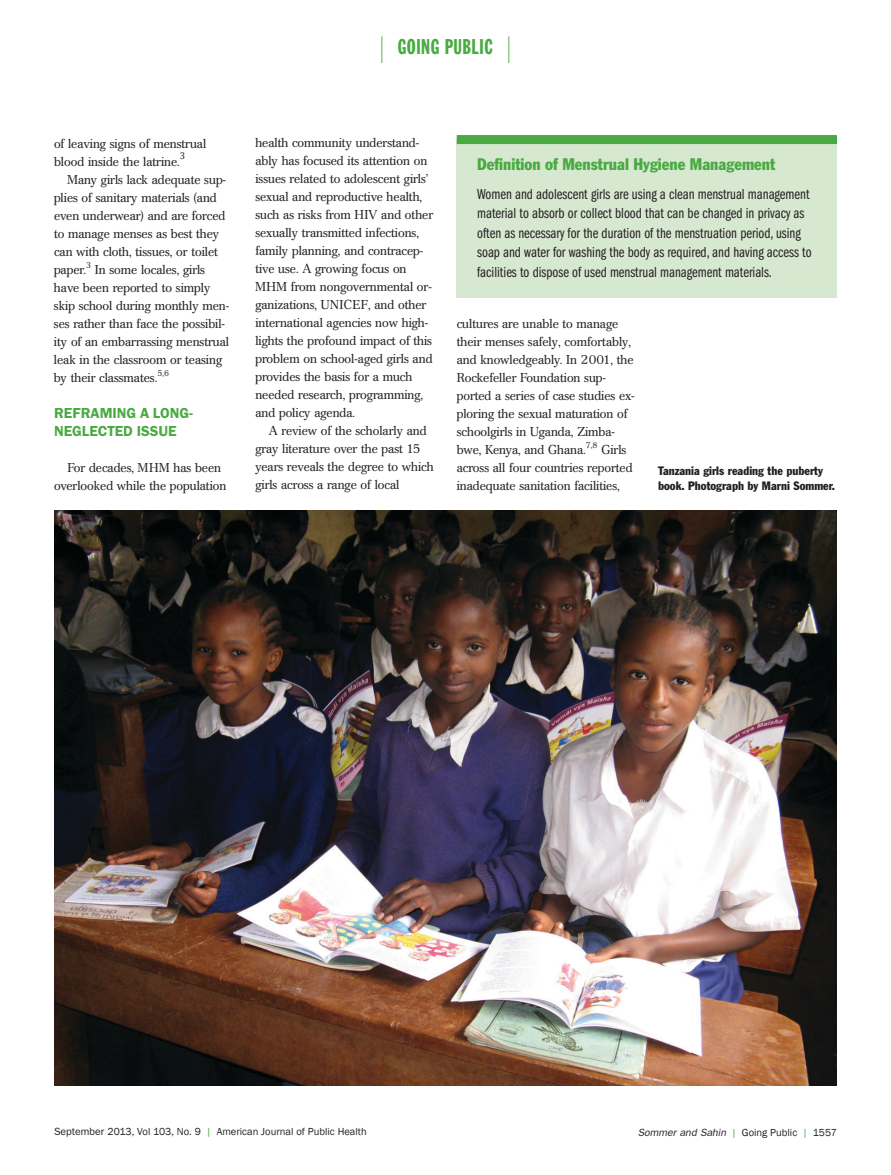
<style>
.page{position:relative;width:891px;height:1175px;background:#fff}
.page>*{position:absolute;margin:0;border:0;box-sizing:border-box;transform-origin:0 0}
.t1{font:21px "Franklin Gothic Extra Cond";letter-spacing:.025em;color:#4aaa42}
.t2{font:condensed 16.5px "Franklin Gothic";color:#4aaa42}
.t3{font:15px/19.5px "Franklin Gothic Book Cmpr";color:#231f20}
.t4{font:600 15px/18px "Franklin Gothic";color:#4aaa42}
.t5{font:12.75px/18px "Cremona";color:#231f20}
.t6{font:condensed 12px/15px "Franklin Gothic";color:#231f20}
.t7{font:10.5px "Franklin Gothic";color:#231f20}
.t8{font:9.75px "Cambria";color:#231f20}
.t9{font:8.25px "Cremona";color:#231f20}
.s1{font-family:"ITC Franklin Gothic Std"}
.s2{color:#4aaa42}
.s3{font-style:italic}
</style>
<div class="page">
<img style="left:54px;top:510px;width:783px;height:575px">
<div style="left:457px;top:140px;width:380px;height:158px;background:#d7e8d1"></div>
<div style="left:457px;top:135px;width:380px;height:9px;background:#4aaa42"></div>
<h1 class="t1" style="left:377px;top:39px;width:138px">⏐ GOING PUBLIC ⏐</h1>
<p class="t5" style="left:54px;top:136px;width:154px">of leaving signs of menstrual blood inside the latrine.</p>
<p class="t8" style="left:180px;top:150px;width:7px">3</p>
<p class="t5" style="left:54px;top:172px;width:174px;text-indent:13px">Many girls lack adequate sup&shy;plies of sanitary materials (and even underwear) and are forced to manage menses as best they can with cloth, tissues, or toilet paper.</p>
<p class="t9" style="left:86px;top:262px;width:7px">3</p>
<p class="t5" style="left:54px;top:262px;width:177px;text-indent:41px">In some locales, girls have been reported to simply skip school during monthly men&shy;ses rather than face the possibil&shy;ity of an embarrassing menstrual leak in the classroom or teasing by their classmates.</p>
<p class="t9" style="left:157px;top:370px;width:13px">5,6</p>
<p class="t4" style="left:54px;top:405px;width:141px">REFRAMING A LONG-<br>NEGLECTED ISSUE</p>
<p class="t5" style="left:54px;top:460px;width:174px;text-indent:13px">For decades, MHM has been overlooked while the population</p>
<p class="t5" style="left:255px;top:135px;width:179px">health community understand&shy;ably has focused its attention on issues related to adolescent girls’ sexual and reproductive health, such as risks from HIV and other sexually transmitted infections, family planning, and contracep&shy;tive use. A growing focus on<br>MHM from nongovernmental or&shy;ganizations, UNICEF, and other international agencies now high&shy;lights the profound impact of this problem on school-aged girls and provides the basis for a much needed research, programming, and policy agenda.</p>
<p class="t5" style="left:255px;top:423px;width:180px;text-indent:13px">A review of the scholarly and gray literature over the past 15 years reveals the degree to which girls across a range of local</p>
<p class="t2" style="left:477px;top:159px;width:300px">Definition of Menstrual Hygiene Management</p>
<p class="t3" style="left:477px;top:185px;width:336px">Women and adolescent girls are using a clean menstrual management material to absorb or collect blood that can be changed in privacy as often as necessary for the duration of the menstruation period, using soap and water for washing the body as required, and having access to facilities to dispose of used menstrual management materials.</p>
<p class="t5" style="left:457px;top:315px;width:180px">cultures are unable to manage their menses safely, comfortably, and knowledgeably. In 2001, the<br>Rockefeller Foundation sup&shy;ported a series of case studies ex&shy;ploring the sexual maturation of schoolgirls in Uganda, Zimba&shy;bwe, Kenya, and Ghana.</p>
<p class="t9" style="left:586px;top:442px;width:13px">7,8</p>
<p class="t5" style="left:457px;top:441px;width:177px;text-indent:145px">Girls across all four countries reported inadequate sanitation facilities,</p>
<p class="t6" style="left:658px;top:464px;width:179px">Tanzania girls reading the puberty book. Photograph by Marni Sommer.</p>
<p class="t7" style="left:54px;top:1125px;width:314px"><span class="s1">September</span> 2013, Vol 103, No. 9 <span class="s2">|</span> American Journal of Public Health</p>
<p class="t7" style="left:638px;top:1126px;width:201px"><span class="s3">Sommer and Sahin</span> <span class="s2">|</span> Going Public <span class="s2">|</span> 1557</p>
</div>
